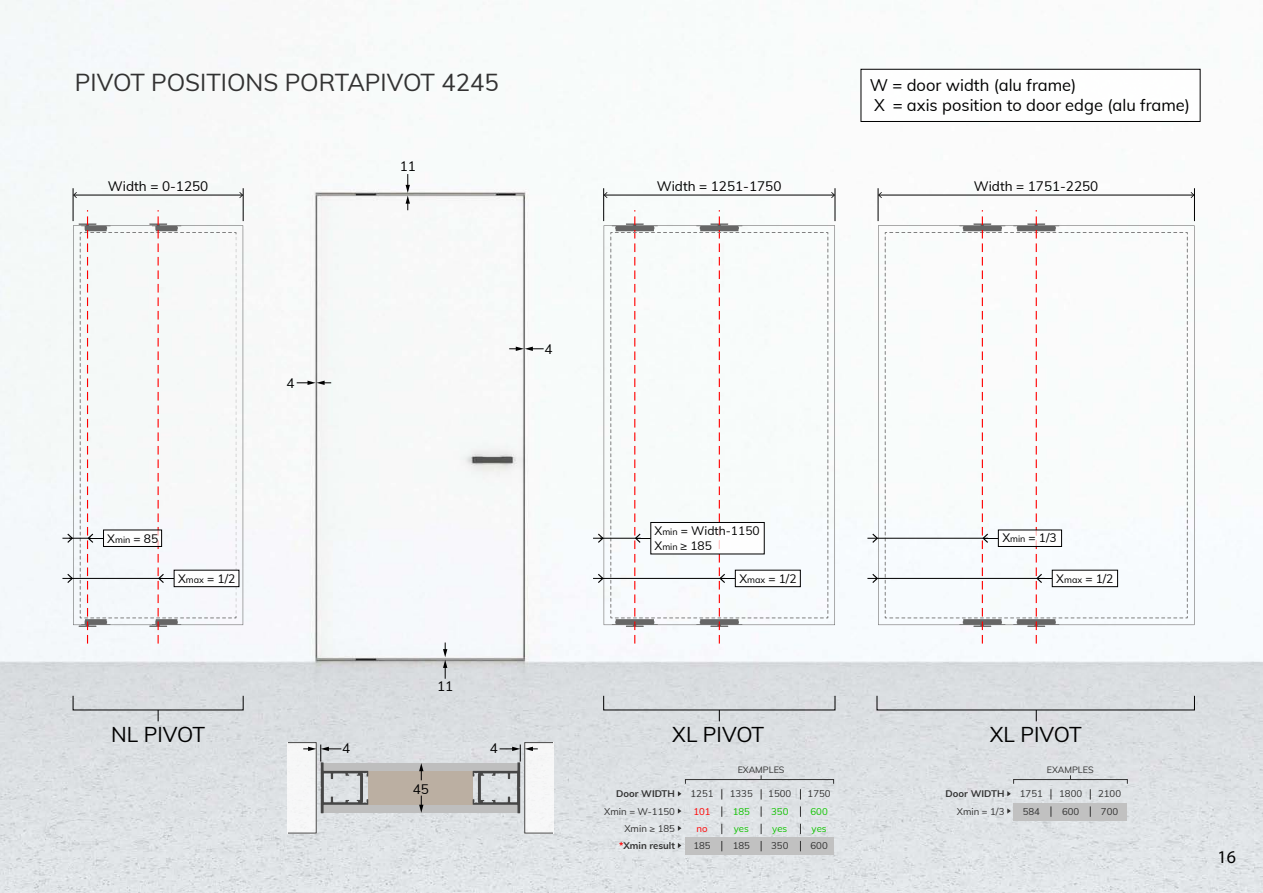
<style>
.page{position:relative;width:1263px;height:893px;background:#fff}
.page>*{position:absolute;margin:0;border:0;box-sizing:border-box;transform-origin:0 0}
.t1{font:24px "Muli";color:#323232}
.t2{font:21px "Muli";color:#000}
.t3{font:18px "Myriad Pro";color:#000}
.t4{font:16.5px/19.8px "Muli";color:#000}
.t5{font:13.5px "Muli";color:#000}
.t6{font:12px/14.4px "Muli";color:#000}
.t7{font:9.6px/17.2px "Muli";color:#323232}
.t8{font:700 9.6px "Muli";color:#323232}
.t9{font:9.6px/17.2px "Muli";color:#0fc400}
.t10{font:9.6px/17.2px "Muli";color:#f00;text-align:center}
.t11{font:9px "Muli";color:#323232}
.s1{font-size:9px}
.s2{font-weight:700;color:#f00}
.s3{font-weight:700}
</style>
<div class="page">
<img style="left:0;top:0;width:1263px;height:893px">
<img style="left:526px;top:744px;width:25px;height:87px">
<div style="left:524px;top:742px;width:29px;height:91px;border:1px solid #474747"></div>
<img style="left:290px;top:744px;width:25px;height:87px">
<div style="left:288px;top:742px;width:29px;height:91px;border:1px solid #474747"></div>
<div style="left:324px;top:805px;width:193px;height:8px;background:#bebebe"></div>
<div style="left:324px;top:763px;width:193px;height:8px;background:#bebebe"></div>
<div style="left:368px;top:771px;width:105px;height:34px;background:#bbafa2"></div>
<svg style="left:237px;top:225px;width:6px;height:400px"></svg>
<svg style="left:604px;top:225px;width:231px;height:400px"></svg>
<svg style="left:878px;top:225px;width:316px;height:400px"></svg>
<svg style="left:303px;top:744px;width:65px;height:69px"></svg>
<svg style="left:473px;top:744px;width:65px;height:69px"></svg>
<svg style="left:297px;top:381px;width:34px;height:4px"></svg>
<hr style="left:74px;top:195px;width:168px;height:1px;background:#000">
<svg style="left:74px;top:192px;width:3px;height:6px"></svg>
<svg style="left:239px;top:192px;width:4px;height:6px"></svg>
<hr style="left:73px;top:188px;width:1px;height:33px;background:#000">
<hr style="left:243px;top:188px;width:1px;height:33px;background:#000">
<hr style="left:604px;top:195px;width:230px;height:1px;background:#000">
<svg style="left:604px;top:192px;width:3px;height:6px"></svg>
<svg style="left:831px;top:192px;width:4px;height:6px"></svg>
<hr style="left:603px;top:188px;width:1px;height:33px;background:#000">
<hr style="left:835px;top:188px;width:1px;height:33px;background:#000">
<hr style="left:879px;top:195px;width:315px;height:1px;background:#000">
<svg style="left:879px;top:192px;width:3px;height:6px"></svg>
<svg style="left:1191px;top:192px;width:3px;height:6px"></svg>
<hr style="left:878px;top:188px;width:1px;height:33px;background:#000">
<hr style="left:1194px;top:188px;width:1px;height:33px;background:#000">
<svg style="left:509px;top:347px;width:35px;height:4px"></svg>
<svg style="left:406px;top:174px;width:4px;height:36px"></svg>
<svg style="left:443px;top:642px;width:4px;height:37px"></svg>
<svg style="left:419px;top:796px;width:4px;height:17px"></svg>
<svg style="left:419px;top:763px;width:4px;height:17px"></svg>
<svg style="left:593px;top:574px;width:11px;height:9px"></svg>
<hr style="left:600px;top:578px;width:125px;height:1px;background:#000">
<svg style="left:593px;top:534px;width:11px;height:9px"></svg>
<hr style="left:600px;top:538px;width:41px;height:1px;background:#000">
<svg style="left:867px;top:574px;width:11px;height:9px"></svg>
<hr style="left:875px;top:578px;width:170px;height:1px;background:#000">
<svg style="left:867px;top:534px;width:11px;height:9px"></svg>
<hr style="left:877px;top:538px;width:111px;height:1px;background:#000">
<img style="left:862px;top:71px;width:336px;height:49px">
<div style="left:860px;top:69px;width:340px;height:53px;border:1px solid #000"></div>
<svg style="left:885px;top:210px;width:303px;height:434px"></svg>
<div style="left:998px;top:530px;width:64px;height:17px;border:1px solid #000"></div>
<svg style="left:62px;top:210px;width:175px;height:434px"></svg>
<div style="left:103px;top:530px;width:59px;height:17px;border:1px solid #000"></div>
<svg style="left:610px;top:210px;width:219px;height:434px"></svg>
<div style="left:650px;top:522px;width:115px;height:32px;border:1px solid #000"></div>
<img style="left:737px;top:572px;width:62px;height:13px">
<div style="left:735px;top:570px;width:66px;height:17px;border:1px solid #000"></div>
<div style="left:685px;top:837px;width:148px;height:18px;background:#c1c1c1"></div>
<svg style="left:678px;top:808px;width:3px;height:6px"></svg>
<svg style="left:678px;top:791px;width:3px;height:5px"></svg>
<svg style="left:678px;top:826px;width:3px;height:5px"></svg>
<svg style="left:678px;top:843px;width:3px;height:5px"></svg>
<div style="left:685px;top:779px;width:149px;height:5px;border:1px solid #323232"></div>
<div style="left:1013px;top:803px;width:114px;height:17px;background:#c1c1c1"></div>
<svg style="left:1007px;top:808px;width:4px;height:6px"></svg>
<svg style="left:1007px;top:791px;width:4px;height:5px"></svg>
<div style="left:1013px;top:779px;width:114px;height:5px;border:1px solid #323232"></div>
<h1 class="t1" style="left:75px;top:64px;width:426px">PIVOT POSITIONS PORTAPIVOT 4245</h1>
<h3 class="t5" style="left:108px;top:176px;width:102px">Width = 0-1250</h3>
<h3 class="t5" style="left:400px;top:156px;width:18px">11</h3>
<h3 class="t4" style="left:870px;top:74px;width:322px">W = door width (alu frame)<br>X = axis position to door edge (alu frame)</h3>
<h3 class="t5" style="left:657px;top:176px;width:126px">Width = 1251-1750</h3>
<h3 class="t5" style="left:974px;top:176px;width:126px">Width = 1751-2250</h3>
<h3 class="t5" style="left:287px;top:373px;width:10px">4</h3>
<h3 class="t5" style="left:544px;top:339px;width:10px">4</h3>
<p class="t6" style="left:654px;top:523px;width:107px">X<span class="s1">min</span> = Width-1150<br>X<span class="s1">min</span> ≥ 185</p>
<p class="t6" style="left:739px;top:570px;width:59px">X<span class="s1">max</span> = 1/2</p>
<p class="t6" style="left:107px;top:530px;width:53px">X<span class="s1">min</span> = 85</p>
<p class="t6" style="left:1002px;top:530px;width:56px">X<span class="s1">min</span> = 1/3</p>
<p class="t6" style="left:178px;top:570px;width:59px">X<span class="s1">max</span> = 1/2</p>
<p class="t6" style="left:1056px;top:570px;width:59px">X<span class="s1">max</span> = 1/2</p>
<h2 class="t2" style="left:111px;top:720px;width:95px">NL PIVOT</h2>
<h3 class="t5" style="left:437px;top:676px;width:18px">11</h3>
<h3 class="t5" style="left:342px;top:738px;width:10px">4</h3>
<h3 class="t5" style="left:490px;top:738px;width:10px">4</h3>
<h3 class="t5" style="left:413px;top:779px;width:18px">45</h3>
<h2 class="t2" style="left:672px;top:720px;width:93px">XL PIVOT</h2>
<h2 class="t2" style="left:990px;top:720px;width:93px">XL PIVOT</h2>
<p class="t8" style="left:616px;top:787px;width:60px">Door WIDTH</p>
<p class="t7" style="left:604px;top:802px;width:72px;text-align:right">Xmin = W-1150<br>Xmin ≥ 185 <span class="s2">*</span><span class="s3">Xmin result</span></p>
<p class="t7" style="left:690px;top:785px;width:25px">1251</p>
<p class="t10" style="left:693px;top:802px;width:19px">101 no</p>
<p class="t7" style="left:693px;top:836px;width:19px">185</p>
<p class="t11" style="left:738px;top:763px;width:48px">EXAMPLES</p>
<p class="t7" style="left:730px;top:785px;width:25px">1335</p>
<p class="t9" style="left:733px;top:802px;width:19px">185 yes</p>
<p class="t7" style="left:733px;top:836px;width:19px">185</p>
<p class="t7" style="left:768px;top:785px;width:25px">1500</p>
<p class="t9" style="left:771px;top:802px;width:19px">350 yes</p>
<p class="t7" style="left:771px;top:836px;width:19px">350</p>
<p class="t7" style="left:808px;top:785px;width:25px">1750</p>
<p class="t9" style="left:810px;top:802px;width:19px">600 yes</p>
<p class="t7" style="left:810px;top:836px;width:19px">600</p>
<p class="t8" style="left:945px;top:787px;width:60px">Door WIDTH</p>
<p class="t7" style="left:957px;top:802px;width:49px">Xmin = 1/3</p>
<p class="t11" style="left:1047px;top:763px;width:48px">EXAMPLES</p>
<p class="t7" style="left:1020px;top:785px;width:25px">1751<br>584</p>
<p class="t7" style="left:1059px;top:785px;width:25px;text-align:center">1800<br>600</p>
<p class="t7" style="left:1098px;top:785px;width:25px">2100<br>700</p>
<h3 class="t3" style="left:1217px;top:846px;width:20px">16</h3>
</div>
